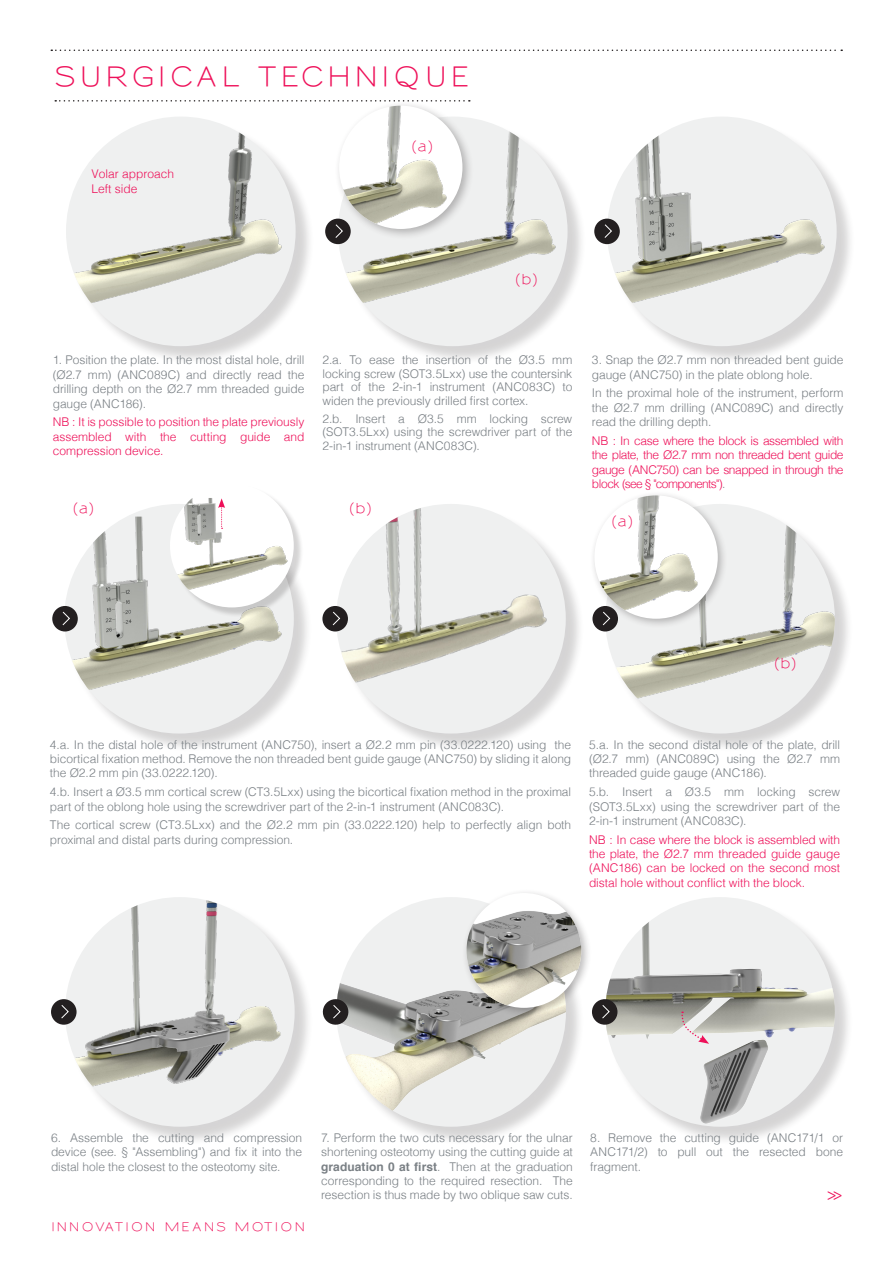
<style>
.page{position:relative;width:893px;height:1263px;background:#fff}
.page>*{position:absolute;margin:0;border:0;box-sizing:border-box;transform-origin:0 0}
.titre1{font:600 27px "Sansumi";letter-spacing:.135em;color:#ee1059}
.texte{font:16.5px "Myriad Pro";color:#ee1059}
.t1{font:600 13.5px "Sansumi";color:#ee1059}
.texte-2{font:300 12px/14.4px "Helvetica";letter-spacing:-.005em;color:#797f84;text-align:justify}
.texte-3{font:300 12px/14.4px "Helvetica";letter-spacing:-.005em;color:#ee1059;text-align:justify}
.t2{font:600 12px "Sansumi";letter-spacing:.175em;color:#ee1059}
.s1{color:#797f84}
.s2{font-weight:700}
</style>
<div class="page">
<svg style="left:51px;top:50px;width:791px;height:1px"></svg>
<div style="left:339px;top:899px;width:245px;height:246px;background:#231f20;opacity:.19"></div>
<img style="left:336px;top:897px;width:230px;height:230px;border-radius:115px">
<div style="left:462px;top:888px;width:129px;height:130px;background:#231f20;opacity:.3"></div>
<img style="left:466px;top:893px;width:115px;height:115px;border-radius:57px">
<div style="left:340px;top:119px;width:246px;height:246px;background:#231f20;opacity:.19"></div>
<img style="left:338px;top:129px;width:230px;height:217px">
<div style="left:609px;top:119px;width:246px;height:246px;background:#231f20;opacity:.19"></div>
<img style="left:607px;top:129px;width:230px;height:217px">
<div style="left:334px;top:100px;width:140px;height:140px;background:#231f20;opacity:.3"></div>
<img style="left:339px;top:106px;width:123px;height:123px;border-radius:62px">
<div style="left:607px;top:899px;width:246px;height:246px;background:#231f20;opacity:.19"></div>
<img style="left:605px;top:897px;width:230px;height:230px;border-radius:115px">
<div style="left:67px;top:899px;width:246px;height:246px;background:#231f20;opacity:.19"></div>
<img style="left:65px;top:897px;width:230px;height:230px;border-radius:115px">
<div style="left:68px;top:119px;width:246px;height:246px;background:#231f20;opacity:.19"></div>
<img style="left:66px;top:129px;width:230px;height:217px">
<svg style="left:322px;top:997px;width:28px;height:29px"></svg>
<div style="left:592px;top:999px;width:25px;height:26px;background:#231f20;border-radius:50%"></div>
<svg style="left:602px;top:1005px;width:8px;height:14px"></svg>
<div style="left:51px;top:999px;width:26px;height:26px;background:#231f20;border-radius:50%"></div>
<svg style="left:61px;top:1005px;width:8px;height:14px"></svg>
<div style="left:325px;top:219px;width:26px;height:25px;background:#231f20;border-radius:50%"></div>
<svg style="left:335px;top:224px;width:8px;height:14px"></svg>
<div style="left:594px;top:219px;width:26px;height:25px;background:#231f20;border-radius:50%"></div>
<svg style="left:604px;top:224px;width:8px;height:14px"></svg>
<div style="left:607px;top:506px;width:246px;height:246px;background:#231f20;opacity:.19"></div>
<img style="left:605px;top:521px;width:230px;height:212px">
<div style="left:592px;top:606px;width:26px;height:25px;background:#231f20;border-radius:50%"></div>
<svg style="left:55px;top:100px;width:415px;height:2px"></svg>
<div style="left:338px;top:506px;width:246px;height:246px;background:#231f20;opacity:.19"></div>
<img style="left:336px;top:504px;width:230px;height:229px;border-radius:115px">
<div style="left:322px;top:606px;width:26px;height:25px;background:#231f20;border-radius:50%"></div>
<svg style="left:332px;top:611px;width:9px;height:15px"></svg>
<div style="left:66px;top:506px;width:246px;height:246px;background:#231f20;opacity:.19"></div>
<img style="left:64px;top:517px;width:230px;height:216px">
<div style="left:52px;top:606px;width:26px;height:25px;background:#231f20;border-radius:50%"></div>
<svg style="left:62px;top:611px;width:8px;height:15px"></svg>
<div style="left:590px;top:491px;width:138px;height:138px;background:#231f20;opacity:.3"></div>
<img style="left:594px;top:495px;width:124px;height:124px;border-radius:62px">
<svg style="left:681px;top:1011px;width:28px;height:33px"></svg>
<div style="left:172px;top:485px;width:132px;height:132px;background:#231f20;opacity:.19"></div>
<div style="left:170px;top:484px;width:124px;height:123px;background:#fff;border-radius:50%"></div>
<img style="left:170px;top:498px;width:124px;height:109px">
<svg style="left:218px;top:498px;width:7px;height:31px"></svg>
<p class="titre1" style="left:54px;top:63px;width:417px">SURGICAL TECHNIQUE</p>
<p class="texte-3" style="left:92px;top:166px;width:84px">Volar approach</p>
<p class="texte-3" style="left:92px;top:180px;width:48px">Left side</p>
<p class="t1" style="left:411px;top:139px;width:25px">(a)</p>
<p class="t1" style="left:514px;top:272px;width:26px">(b)</p>
<p class="texte-2" style="left:53px;top:352px;width:253px">1. Position the plate. In the most distal hole, drill (Ø2.7 mm) (ANC089C) and directly read the drilling depth on the Ø2.7 mm threaded guide gauge (ANC186).</p>
<p class="texte-3" style="left:53px;top:414px;width:253px">NB : It is possible to position the plate previously assembled with the cutting guide and compression device.</p>
<p class="texte-2" style="left:322px;top:353px;width:251px;line-height:13.5px">2.a. To ease the insertion of the Ø3.5 mm locking screw (SOT3.5Lxx) use the countersink part of the 2-in-1 instrument (ANC083C) to widen the previously drilled first cortex.</p>
<p class="texte-2" style="left:322px;top:411px;width:251px;line-height:13.5px">2.b. Insert a Ø3.5 mm locking screw (SOT3.5Lxx) using the screwdriver part of the 2-in-1 instrument (ANC083C).</p>
<p class="t1" style="left:72px;top:501px;width:25px">(a)</p>
<p class="t1" style="left:348px;top:501px;width:26px">(b)</p>
<p class="texte-2" style="left:592px;top:352px;width:253px">3. Snap the Ø2.7 mm non threaded bent guide gauge (ANC750) in the plate oblong hole.</p>
<p class="texte-2" style="left:592px;top:385px;width:253px">In the proximal hole of the instrument, perform the Ø2.7 mm drilling (ANC089C) and directly read the drilling depth.</p>
<p class="texte-3" style="left:592px;top:433px;width:253px">NB : In case where the block is assembled with the plate, the Ø2.7 mm non threaded bent guide gauge (ANC750) can be snapped in through the block (see § "components")<span class="s1">.</span></p>
<p class="t1" style="left:610px;top:515px;width:25px">(a)</p>
<p class="t1" style="left:773px;top:656px;width:26px">(b)</p>
<p class="texte-2" style="left:50px;top:736px;width:523px">4.a. In the distal hole of the instrument (ANC750), insert a Ø2.2 mm pin (33.0222.120) using the bicortical fixation method. Remove the non threaded bent guide gauge (ANC750) by sliding it along the Ø2.2 mm pin (33.0222.120).</p>
<p class="texte-2" style="left:50px;top:784px;width:523px">4.b. Insert a Ø3.5 mm cortical screw (CT3.5Lxx) using the bicortical fixation method in the proximal part of the oblong hole using the screwdriver part of the 2-in-1 instrument (ANC083C).</p>
<p class="texte-2" style="left:50px;top:817px;width:523px">The cortical screw (CT3.5Lxx) and the Ø2.2 mm pin (33.0222.120) help to perfectly align both proximal and distal parts during compression.</p>
<p class="texte-2" style="left:589px;top:736px;width:253px">5.a. In the second distal hole of the plate, drill (Ø2.7 mm) (ANC089C) using the Ø2.7 mm threaded guide gauge (ANC186).</p>
<p class="texte-2" style="left:589px;top:784px;width:252px">5.b. Insert a Ø3.5 mm locking screw (SOT3.5Lxx) using the screwdriver part of the 2-in-1 instrument (ANC083C).</p>
<p class="texte-3" style="left:589px;top:831px;width:252px">NB : In case where the block is assembled with the plate, the Ø2.7 mm threaded guide gauge (ANC186) can be locked on the second most distal hole without conflict with the block.</p>
<p class="texte-2" style="left:51px;top:1129px;width:253px">6. Assemble the cutting and compression device (see. § "Assembling") and fix it into the distal hole the closest to the osteotomy site.</p>
<p class="texte-2" style="left:321px;top:1129px;width:253px">7. Perform the two cuts necessary for the ulnar shortening osteotomy using the cutting guide at <span class="s2">graduation 0 at first</span>. Then at the graduation corresponding to the required resection. The resection is thus made by two oblique saw cuts.</p>
<p class="texte-2" style="left:590px;top:1129px;width:254px">8. Remove the cutting guide (ANC171/1 or ANC171/2) to pull out the resected bone fragment.</p>
<p class="texte" style="left:827px;top:1184px;width:17px">&gt;&gt;</p>
<p class="t2" style="left:51px;top:1220px;width:256px">INNOVATION MEANS MOTION</p>
</div>
